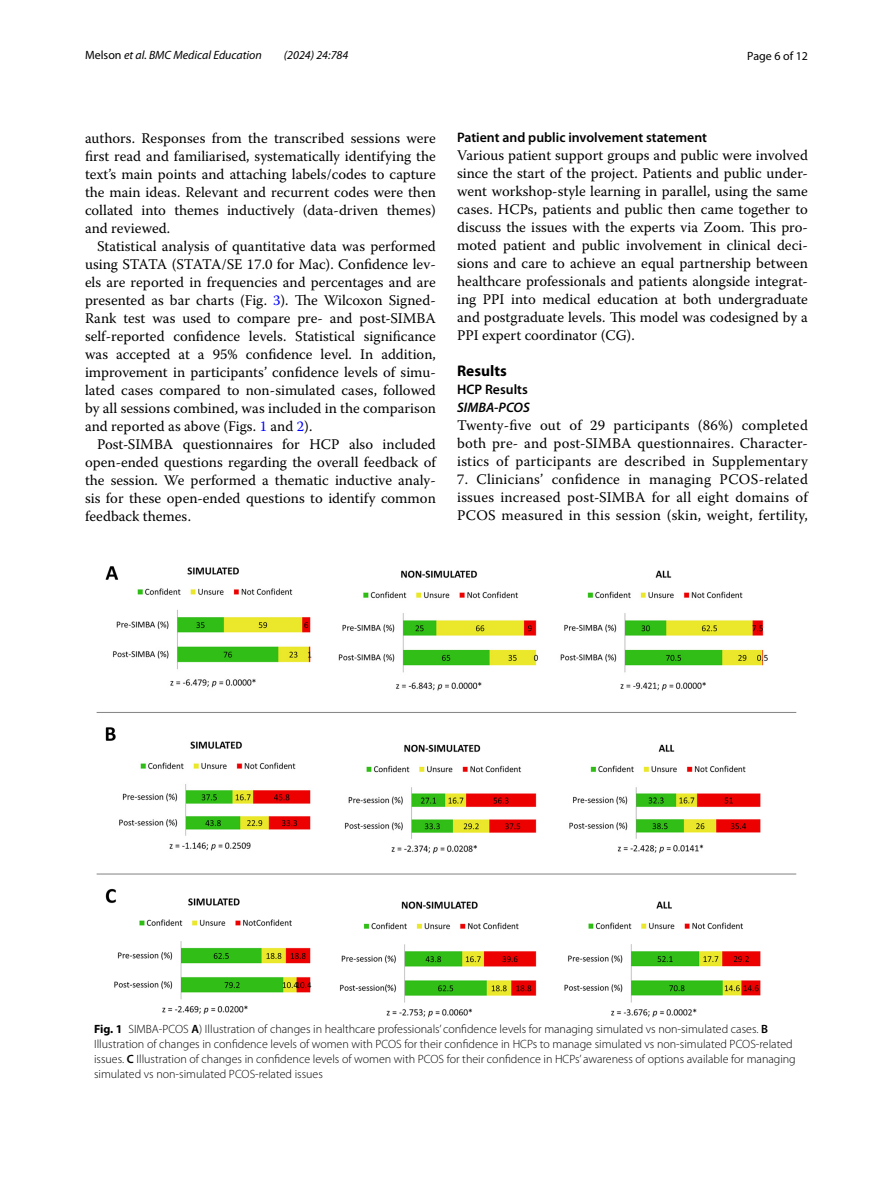
<style>
.page{position:relative;width:893px;height:1187px;background:#fff}
.page>*{position:absolute;margin:0;border:0;box-sizing:border-box;transform-origin:0 0}
.t1{font:700 15.45px "Myriad Pro";color:#000}
.t2{font:14.7px/18px "Warnock Pro";letter-spacing:.005em;color:#000;text-align:justify}
.t3{font:600 13.8px "Myriad Pro";color:#000}
.t4{font:italic 600 13.8px "Myriad Pro";color:#000}
.t5{font:300 12px/15px "Myriad Pro";color:#000}
.t6{font:italic 12px "Myriad Pro";color:#000}
.t7{font:12px "Myriad Pro";color:#000}
.s1{font-style:normal}
.s2{color:#00f}
.s3{font-weight:700}
.s4{font-weight:600}
</style>
<div class="page">
<img style="left:96px;top:566px;width:701px;height:451px">
<p class="t6" style="left:85px;top:48px;width:178px"><span class="s1">Melson</span> et al. BMC Medical Education</p>
<p class="t6" style="left:284px;top:48px;width:66px">(2024) 24:784</p>
<p class="t7" style="left:747px;top:48px;width:62px">Page 6 of 12</p>
<p class="t2" style="left:85px;top:128px;width:352px">authors. Responses from the transcribed sessions were first read and familiarised, systematically identifying the text’s main points and attaching labels/codes to capture the main ideas. Relevant and recurrent codes were then collated into themes inductively (data-driven themes) and reviewed.</p>
<p class="t2" style="left:85px;top:236px;width:352px;text-indent:12px">Statistical analysis of quantitative data was performed using STATA (STATA/SE 17.0 for Mac). Confidence lev&shy;els are reported in frequencies and percentages and are presented as bar charts (Fig. <span class="s2">3</span>). The Wilcoxon Signed-Rank test was used to compare pre- and post-SIMBA self-reported confidence levels. Statistical significance was accepted at a 95% confidence level. In addition, improvement in participants’ confidence levels of simu&shy;lated cases compared to non-simulated cases, followed by all sessions combined, was included in the comparison and reported as above (Figs. <span class="s2">1</span> and <span class="s2">2</span>).</p>
<p class="t2" style="left:85px;top:434px;width:352px;text-indent:12px">Post-SIMBA questionnaires for HCP also included open-ended questions regarding the overall feedback of the session. We performed a thematic inductive analy&shy;sis for these open-ended questions to identify common feedback themes.</p>
<p class="t3" style="left:457px;top:129px;width:251px">Patient and public involvement statement</p>
<p class="t2" style="left:457px;top:146px;width:352px">Various patient support groups and public were involved since the start of the project. Patients and public under&shy;went workshop-style learning in parallel, using the same cases. HCPs, patients and public then came together to discuss the issues with the experts via Zoom. This pro&shy;moted patient and public involvement in clinical deci&shy;sions and care to achieve an equal partnership between healthcare professionals and patients alongside integrat&shy;ing PPI into medical education at both undergraduate and postgraduate levels. This model was codesigned by a PPI expert coordinator (CG).</p>
<p class="t1" style="left:457px;top:361px;width:51px">Results</p>
<p class="t3" style="left:457px;top:381px;width:72px">HCP Results</p>
<p class="t4" style="left:457px;top:399px;width:74px">SIMBA‑PCOS</p>
<p class="t2" style="left:457px;top:416px;width:352px">Twenty-five out of 29 participants (86%) completed both pre- and post-SIMBA questionnaires. Character&shy;istics of participants are described in Supplementary</p>
<p class="t2" style="left:457px;top:470px;width:352px">7. Clinicians’ confidence in managing PCOS-related issues increased post-SIMBA for all eight domains of PCOS measured in this session (skin, weight, fertility,</p>
<p class="t5" style="left:94px;top:1021px;width:703px"><span class="s3">Fig. 1</span> SIMBA-PCOS <span class="s4">A</span>) Illustration of changes in healthcare professionals’ confidence levels for managing simulated vs non-simulated cases. <span class="s4">B </span>Illustration of changes in confidence levels of women with PCOS for their confidence in HCPs to manage simulated vs non-simulated PCOS-related issues. <span class="s4">C</span> Illustration of changes in confidence levels of women with PCOS for their confidence in HCPs’ awareness of options available for managing simulated vs non-simulated PCOS-related issues</p>
</div>
